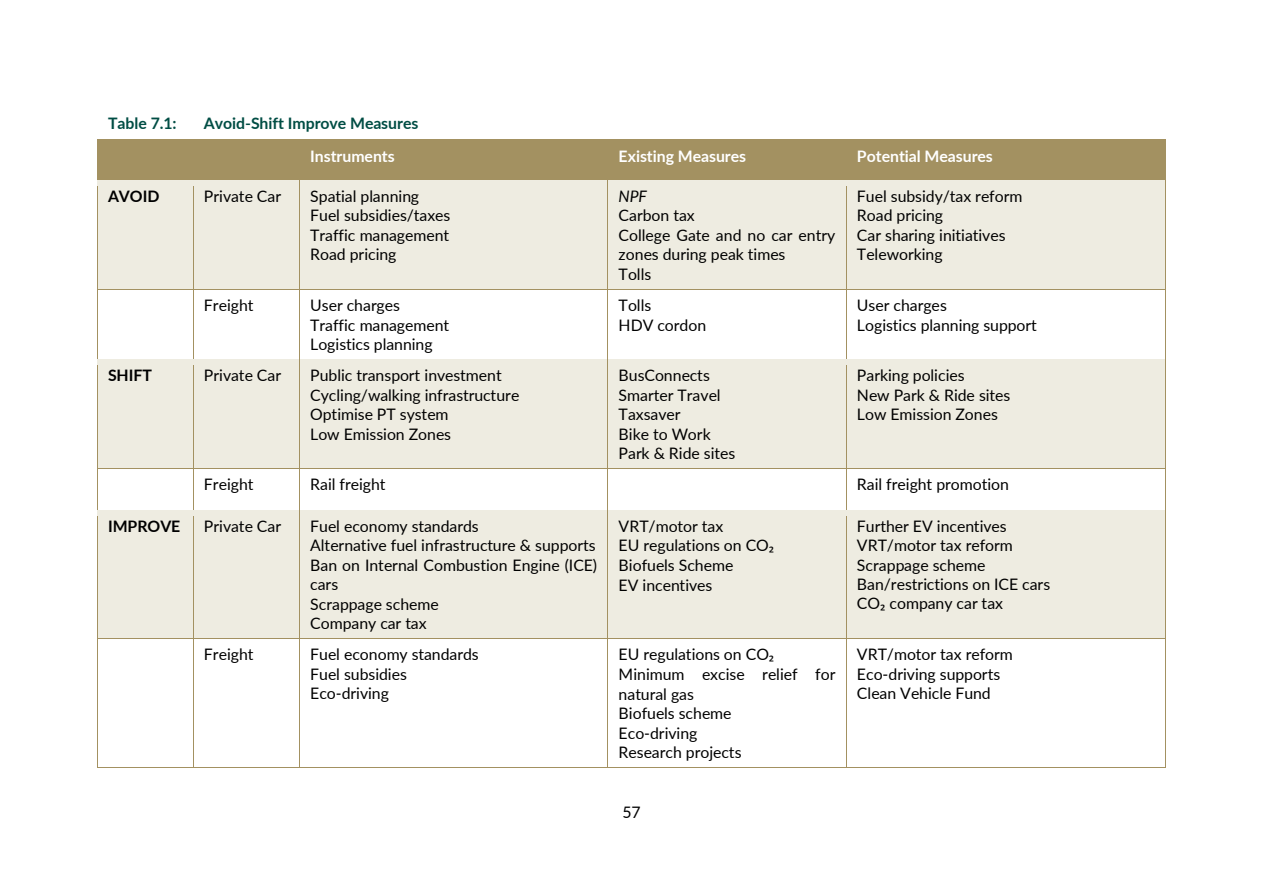
<style>
.page{position:relative;width:1263px;height:893px;background:#fff}
.page>*{position:absolute;margin:0;border:0;box-sizing:border-box;transform-origin:0 0}
.t1{font:15.9px/19.5px "Lato";color:#000}
.t2{font:700 15.9px "Lato";color:#fff}
.t3{font:700 15.9px "Lato";color:#004d44}
.t4{font:700 15.9px "Lato";color:#000}
.t5{font:italic 15.9px "Lato";color:#000}
.s1{font-family:"Calibri"}
</style>
<div class="page">
<div style="left:98px;top:140px;width:95px;height:40px;background:#a39161"></div>
<div style="left:194px;top:140px;width:105px;height:40px;background:#a39161"></div>
<div style="left:300px;top:140px;width:307px;height:40px;background:#a39161"></div>
<div style="left:608px;top:140px;width:238px;height:40px;background:#a39161"></div>
<div style="left:846px;top:140px;width:320px;height:40px;background:#a39161"></div>
<hr style="left:97px;top:146px;width:1px;height:34px;background:#a39161">
<hr style="left:193px;top:146px;width:1px;height:34px;background:#a39161">
<hr style="left:299px;top:146px;width:1px;height:34px;background:#a39161">
<hr style="left:607px;top:146px;width:1px;height:34px;background:#a39161">
<hr style="left:1166px;top:146px;width:1px;height:34px;background:#a39161">
<div style="left:98px;top:181px;width:95px;height:108px;background:#eeece1"></div>
<div style="left:194px;top:181px;width:105px;height:108px;background:#eeece1"></div>
<div style="left:300px;top:181px;width:307px;height:108px;background:#eeece1"></div>
<div style="left:608px;top:181px;width:238px;height:108px;background:#eeece1"></div>
<div style="left:846px;top:181px;width:320px;height:108px;background:#eeece1"></div>
<hr style="left:98px;top:180px;width:95px;height:1px;background:#a39161">
<hr style="left:194px;top:180px;width:105px;height:1px;background:#a39161">
<hr style="left:300px;top:180px;width:307px;height:1px;background:#a39161">
<hr style="left:608px;top:180px;width:238px;height:1px;background:#a39161">
<hr style="left:846px;top:180px;width:320px;height:1px;background:#a39161">
<hr style="left:97px;top:186px;width:1px;height:103px;background:#a39161">
<hr style="left:193px;top:186px;width:1px;height:103px;background:#a39161">
<hr style="left:299px;top:186px;width:1px;height:103px;background:#a39161">
<hr style="left:607px;top:186px;width:1px;height:103px;background:#a39161">
<hr style="left:846px;top:186px;width:1px;height:103px;background:#a39161">
<hr style="left:1166px;top:186px;width:1px;height:103px;background:#a39161">
<hr style="left:98px;top:289px;width:95px;height:1px;background:#a39161">
<hr style="left:194px;top:289px;width:105px;height:1px;background:#a39161">
<hr style="left:300px;top:289px;width:307px;height:1px;background:#a39161">
<hr style="left:608px;top:289px;width:238px;height:1px;background:#a39161">
<hr style="left:846px;top:289px;width:320px;height:1px;background:#a39161">
<hr style="left:97px;top:295px;width:1px;height:64px;background:#a39161">
<hr style="left:193px;top:295px;width:1px;height:64px;background:#a39161">
<hr style="left:299px;top:295px;width:1px;height:64px;background:#a39161">
<hr style="left:607px;top:295px;width:1px;height:64px;background:#a39161">
<hr style="left:846px;top:295px;width:1px;height:64px;background:#a39161">
<hr style="left:1166px;top:295px;width:1px;height:64px;background:#a39161">
<div style="left:98px;top:360px;width:95px;height:108px;background:#eeece1"></div>
<div style="left:194px;top:360px;width:105px;height:108px;background:#eeece1"></div>
<div style="left:300px;top:360px;width:307px;height:108px;background:#eeece1"></div>
<div style="left:608px;top:360px;width:238px;height:108px;background:#eeece1"></div>
<div style="left:846px;top:360px;width:320px;height:108px;background:#eeece1"></div>
<hr style="left:98px;top:359px;width:95px;height:1px;background:#a39161">
<hr style="left:194px;top:359px;width:105px;height:1px;background:#a39161">
<hr style="left:300px;top:359px;width:307px;height:1px;background:#a39161">
<hr style="left:608px;top:359px;width:238px;height:1px;background:#a39161">
<hr style="left:846px;top:359px;width:320px;height:1px;background:#a39161">
<hr style="left:97px;top:365px;width:1px;height:103px;background:#a39161">
<hr style="left:193px;top:365px;width:1px;height:103px;background:#a39161">
<hr style="left:299px;top:365px;width:1px;height:103px;background:#a39161">
<hr style="left:607px;top:365px;width:1px;height:103px;background:#a39161">
<hr style="left:846px;top:365px;width:1px;height:103px;background:#a39161">
<hr style="left:1166px;top:365px;width:1px;height:103px;background:#a39161">
<hr style="left:98px;top:468px;width:95px;height:1px;background:#a39161">
<hr style="left:194px;top:468px;width:105px;height:1px;background:#a39161">
<hr style="left:300px;top:468px;width:307px;height:1px;background:#a39161">
<hr style="left:608px;top:468px;width:238px;height:1px;background:#a39161">
<hr style="left:846px;top:468px;width:320px;height:1px;background:#a39161">
<hr style="left:97px;top:474px;width:1px;height:36px;background:#a39161">
<hr style="left:193px;top:474px;width:1px;height:36px;background:#a39161">
<hr style="left:299px;top:474px;width:1px;height:36px;background:#a39161">
<hr style="left:607px;top:474px;width:1px;height:36px;background:#a39161">
<hr style="left:846px;top:474px;width:1px;height:36px;background:#a39161">
<hr style="left:1166px;top:474px;width:1px;height:36px;background:#a39161">
<div style="left:98px;top:510px;width:95px;height:128px;background:#eeece1"></div>
<div style="left:194px;top:510px;width:105px;height:128px;background:#eeece1"></div>
<div style="left:300px;top:510px;width:307px;height:128px;background:#eeece1"></div>
<div style="left:608px;top:510px;width:238px;height:128px;background:#eeece1"></div>
<div style="left:846px;top:510px;width:320px;height:128px;background:#eeece1"></div>
<hr style="left:97px;top:516px;width:1px;height:122px;background:#a39161">
<hr style="left:193px;top:516px;width:1px;height:122px;background:#a39161">
<hr style="left:299px;top:516px;width:1px;height:122px;background:#a39161">
<hr style="left:607px;top:516px;width:1px;height:122px;background:#a39161">
<hr style="left:846px;top:516px;width:1px;height:122px;background:#a39161">
<hr style="left:1166px;top:516px;width:1px;height:122px;background:#a39161">
<hr style="left:98px;top:638px;width:95px;height:1px;background:#a39161">
<hr style="left:194px;top:638px;width:105px;height:1px;background:#a39161">
<hr style="left:300px;top:638px;width:307px;height:1px;background:#a39161">
<hr style="left:608px;top:638px;width:238px;height:1px;background:#a39161">
<hr style="left:846px;top:638px;width:320px;height:1px;background:#a39161">
<hr style="left:97px;top:644px;width:1px;height:123px;background:#a39161">
<hr style="left:98px;top:767px;width:95px;height:1px;background:#a39161">
<hr style="left:193px;top:644px;width:1px;height:123px;background:#a39161">
<hr style="left:194px;top:767px;width:105px;height:1px;background:#a39161">
<hr style="left:299px;top:644px;width:1px;height:123px;background:#a39161">
<hr style="left:300px;top:767px;width:307px;height:1px;background:#a39161">
<hr style="left:607px;top:644px;width:1px;height:123px;background:#a39161">
<hr style="left:608px;top:767px;width:238px;height:1px;background:#a39161">
<hr style="left:846px;top:644px;width:1px;height:123px;background:#a39161">
<hr style="left:846px;top:767px;width:320px;height:1px;background:#a39161">
<hr style="left:1166px;top:644px;width:1px;height:123px;background:#a39161">
<p class="t3" style="left:108px;top:113px;width:70px">Table 7.1:</p>
<p class="t3" style="left:204px;top:113px;width:216px">Avoid-Shift Improve Measures</p>
<p class="t2" style="left:310px;top:146px;width:86px">Instruments</p>
<p class="t2" style="left:619px;top:146px;width:129px">Existing Measures</p>
<p class="t2" style="left:857px;top:146px;width:137px">Potential Measures</p>
<p class="t4" style="left:108px;top:186px;width:53px">AVOID</p>
<p class="t1" style="left:204px;top:186px;width:79px">Private Car</p>
<p class="t1" style="left:310px;top:186px;width:142px">Spatial planning<br>Fuel subsidies/taxes<br>Traffic management<br>Road pricing</p>
<p class="t5" style="left:619px;top:186px;width:30px">NPF</p>
<p class="t1" style="left:857px;top:186px;width:167px">Fuel subsidy/tax reform<br>Road pricing<br>Car sharing initiatives<br>Teleworking</p>
<p class="t1" style="left:619px;top:205px;width:218px">Carbon tax<br>College Gate and no car entry zones during peak times<br>Tolls</p>
<p class="t1" style="left:204px;top:295px;width:51px">Freight</p>
<p class="t1" style="left:310px;top:295px;width:140px">User charges<br>Traffic management<br>Logistics planning</p>
<p class="t1" style="left:619px;top:295px;width:89px">Tolls<br>HDV cordon</p>
<p class="t1" style="left:857px;top:295px;width:182px">User charges<br>Logistics planning support</p>
<p class="t4" style="left:108px;top:365px;width:45px">SHIFT</p>
<p class="t1" style="left:204px;top:365px;width:79px">Private Car</p>
<p class="t1" style="left:310px;top:365px;width:211px">Public transport investment<br>Cycling/walking infrastructure<br>Optimise PT system<br>Low Emission Zones</p>
<p class="t1" style="left:619px;top:365px;width:118px">BusConnects<br>Smarter Travel<br>Taxsaver<br>Bike to Work<br>Park &amp; Ride sites</p>
<p class="t1" style="left:857px;top:365px;width:155px">Parking policies<br>New Park &amp; Ride sites<br>Low Emission Zones</p>
<p class="t1" style="left:204px;top:474px;width:51px">Freight</p>
<p class="t1" style="left:310px;top:474px;width:77px">Rail freight</p>
<p class="t1" style="left:857px;top:474px;width:153px">Rail freight promotion</p>
<p class="t4" style="left:108px;top:516px;width:74px">IMPROVE</p>
<p class="t1" style="left:204px;top:516px;width:79px">Private Car</p>
<p class="t1" style="left:310px;top:516px;width:288px">Fuel economy standards<br>Alternative fuel infrastructure &amp; supports<br>Ban on Internal Combustion Engine (ICE) cars<br>Scrappage scheme<br>Company car tax</p>
<p class="t1" style="left:619px;top:516px;width:157px;line-height:18.8px">VRT/motor tax<br>EU regulations on CO<span class="s1">₂</span></p>
<p class="t1" style="left:857px;top:516px;width:195px">Further EV incentives<br>VRT/motor tax reform<br>Scrappage scheme<br>Ban/restrictions on ICE cars<br>CO<span class="s1">₂</span> company car tax</p>
<p class="t1" style="left:619px;top:555px;width:116px">Biofuels Scheme<br>EV incentives</p>
<p class="t1" style="left:204px;top:644px;width:51px">Freight</p>
<p class="t1" style="left:310px;top:644px;width:170px">Fuel economy standards<br>Fuel subsidies<br>Eco-driving</p>
<p class="t1" style="left:619px;top:644px;width:218px">EU regulations on CO<span class="s1">₂<br></span>Minimum excise relief for natural gas<br>Biofuels scheme<br>Eco-driving<br>Research projects</p>
<p class="t1" style="left:857px;top:644px;width:157px">VRT/motor tax reform<br>Eco-driving supports<br>Clean Vehicle Fund</p>
<p class="t1" style="left:622px;top:802px;width:20px">57</p>
</div>
